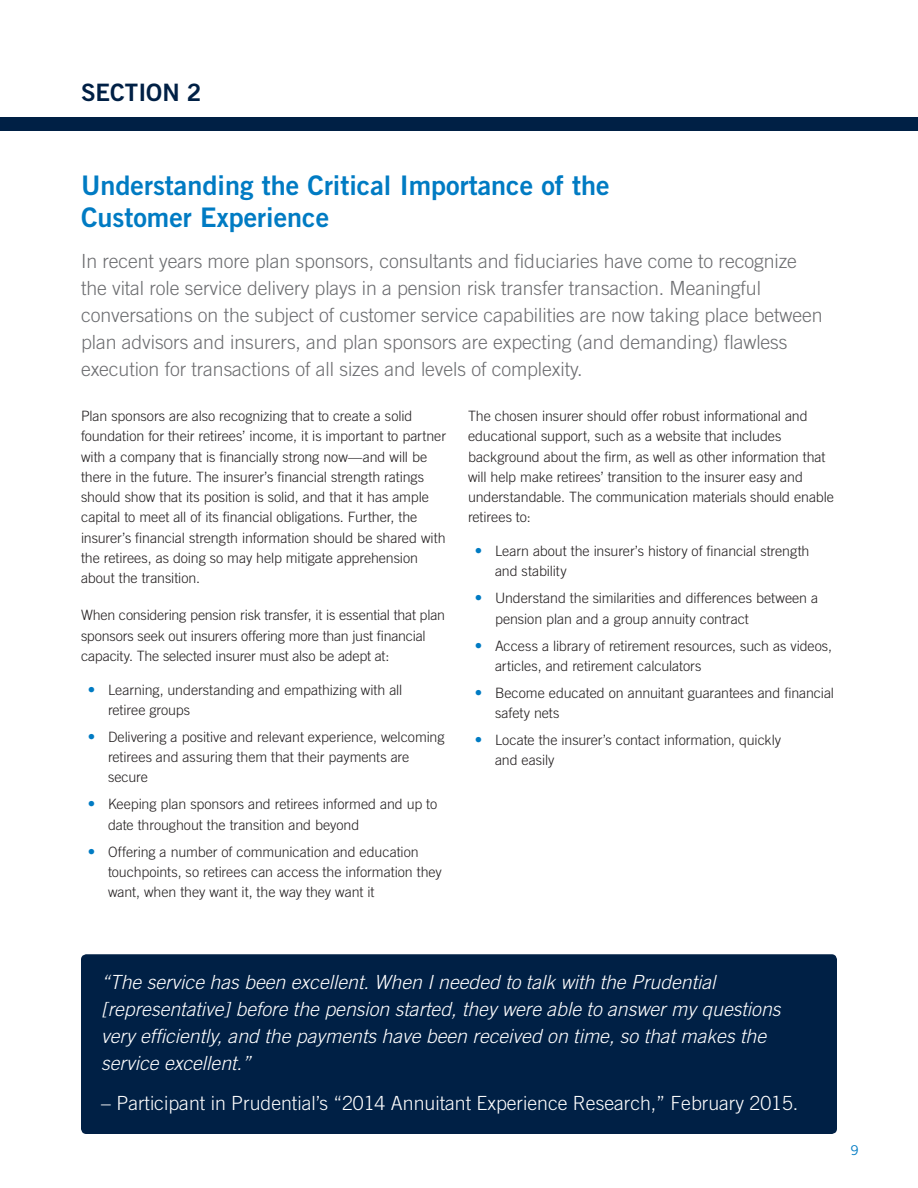
<style>
.page{position:relative;width:918px;height:1188px;background:#fff}
.page>*{position:absolute;margin:0;border:0;box-sizing:border-box;transform-origin:0 0}
.t1{font:27px/32.4px "Trade Gothic LT Std Bd 2";color:#007bc3}
.H2_Section_Title{font:24px "Trade Gothic LT Std Bd 2";color:#002045}
.Section_Intro{font:300 19.5px/27px "Trade Gothic LT Std";letter-spacing:-.005em;color:#6c6d70}
.Testimonials{font:italic 300 19.5px/27px "Trade Gothic LT Std";color:#fff}
.Testimonials-2{font:300 19.5px "Trade Gothic LT Std";color:#fff}
.Body_Text{font:300 14.25px/20.2px "Trade Gothic LT Std";letter-spacing:-.005em;color:#231f20}
.t2{font:13.5px "Trade Gothic LT Std";color:#007bc3}
.s1{font-weight:400;font-size:15px;color:#007bc3}
</style>
<div class="page">
<div style="left:0;top:117px;width:918px;height:14px;background:#002045"></div>
<div style="left:81px;top:954px;width:756px;height:180px;background:#002045;border-radius:5px"></div>
<h2 class="H2_Section_Title" style="left:81px;top:78px;width:122px">SECTION 2</h2>
<h3 class="t1" style="left:81px;top:169px;width:530px">Understanding the Critical Importance of the<br>Customer Experience</h3>
<p class="Section_Intro" style="left:81px;top:247px;width:743px">In recent years more plan sponsors, consultants and fiduciaries have come to recognize the vital role service delivery plays in a pension risk transfer transaction. Meaningful conversations on the subject of customer service capabilities are now taking place between plan advisors and insurers, and plan sponsors are expecting (and demanding) flawless execution for transactions of all sizes and levels of complexity.</p>
<p class="Body_Text" style="left:81px;top:406px;width:367px">Plan sponsors are also recognizing that to create a solid foundation for their retirees’ income, it is important to partner with a company that is financially strong now—and will be there in the future. The insurer’s financial strength ratings should show that its position is solid, and that it has ample capital to meet all of its financial obligations. Further, the insurer’s financial strength information should be shared with the retirees, as doing so may help mitigate apprehension about the transition.</p>
<p class="Body_Text" style="left:81px;top:605px;width:366px">When considering pension risk transfer, it is essential that plan sponsors seek out insurers offering more than just financial capacity. The selected insurer must also be adept at:</p>
<p class="Body_Text" style="left:108px;top:679px;width:296px;text-indent:-20px"><span class="s1">•</span> Learning, understanding and empathizing with all retiree groups</p>
<p class="Body_Text" style="left:108px;top:727px;width:338px;text-indent:-20px"><span class="s1">•</span> Delivering a positive and relevant experience, welcoming retirees and assuring them that their payments are secure</p>
<p class="Body_Text" style="left:108px;top:794px;width:331px;text-indent:-20px"><span class="s1">•</span> Keeping plan sponsors and retirees informed and up to date throughout the transition and beyond</p>
<p class="Body_Text" style="left:108px;top:841px;width:335px;text-indent:-20px"><span class="s1">•</span> Offering a number of communication and education touchpoints, so retirees can access the information they want, when they want it, the way they want it</p>
<p class="Body_Text" style="left:468px;top:406px;width:367px">The chosen insurer should offer robust informational and educational support, such as a website that includes background about the firm, as well as other information that will help make retirees’ transition to the insurer easy and understandable. The communication materials should enable retirees to:</p>
<p class="Body_Text" style="left:495px;top:541px;width:316px;text-indent:-20px"><span class="s1">•</span> Learn about the insurer’s history of financial strength and stability</p>
<p class="Body_Text" style="left:495px;top:588px;width:325px;text-indent:-20px"><span class="s1">•</span> Understand the similarities and differences between a pension plan and a group annuity contract</p>
<p class="Body_Text" style="left:495px;top:635px;width:339px;text-indent:-20px"><span class="s1">•</span> Access a library of retirement resources, such as videos, articles, and retirement calculators</p>
<p class="Body_Text" style="left:495px;top:683px;width:341px;text-indent:-20px"><span class="s1">•</span> Become educated on annuitant guarantees and financial safety nets</p>
<p class="Body_Text" style="left:495px;top:730px;width:288px;text-indent:-20px"><span class="s1">•</span> Locate the insurer’s contact information, quickly and easily</p>
<p class="Testimonials" style="left:101px;top:969px;width:681px">“The service has been excellent. When I needed to talk with the Prudential [representative] before the pension started, they were able to answer my questions very efficiently, and the payments have been received on time, so that makes the service excellent.”</p>
<p class="Testimonials-2" style="left:101px;top:1092px;width:699px">– Participant in Prudential’s “2014 Annuitant Experience Research,” February 2015.</p>
<p class="t2" style="left:850px;top:1142px;width:10px">9</p>
</div>
